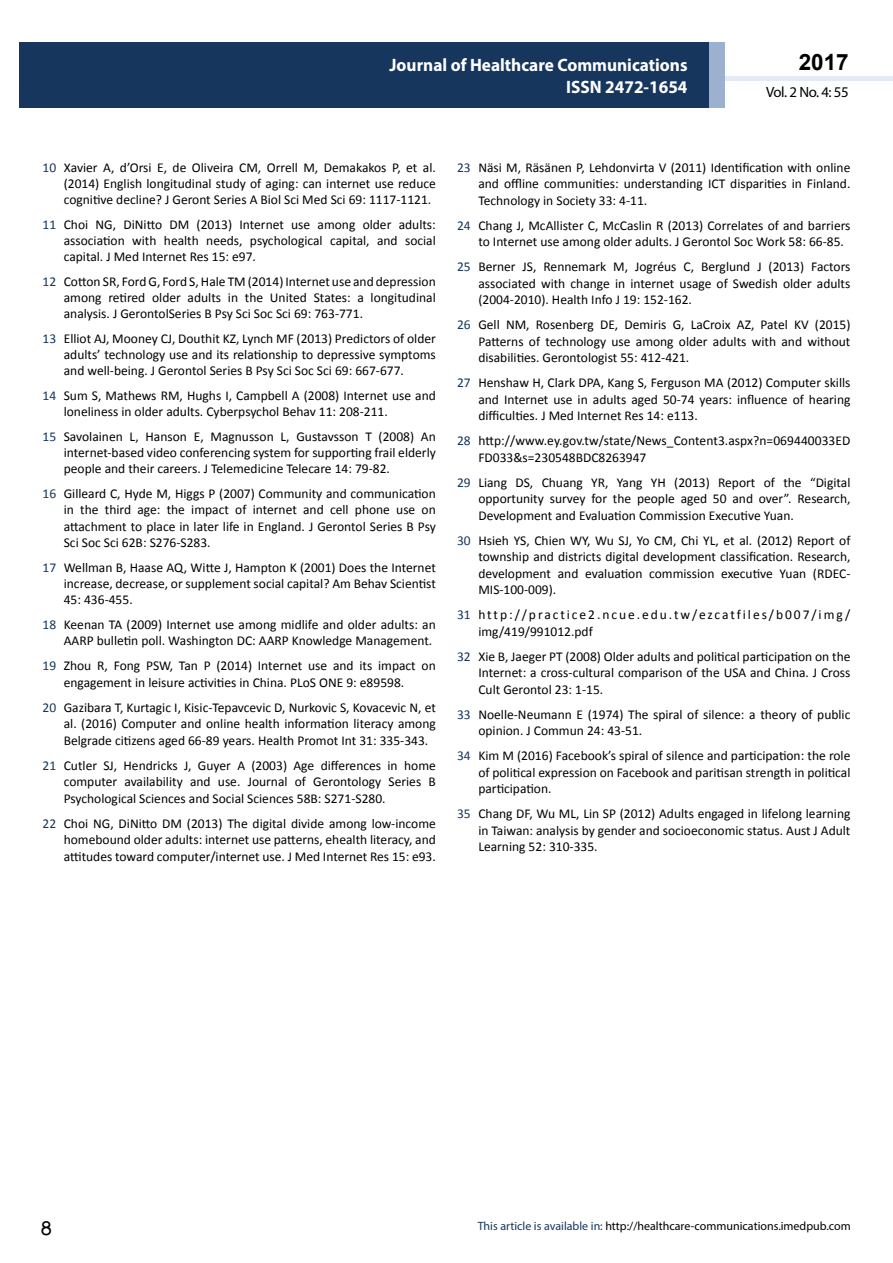
<style>
.page{position:relative;width:893px;height:1263px;background:#fff}
.page>*{position:absolute;margin:0;border:0;box-sizing:border-box;transform-origin:0 0}
.t1{font:25.5px "Tunga";color:#000}
.t2{font:700 22.5px "Arial";color:#000}
.t3{font:700 18px/21.6px "Myriad Pro";color:#fff;text-align:right;scale:.96 1}
.t4{font:14.85px "Myriad Pro";letter-spacing:-.03em;color:#000}
.t5{font:13.5px/16.5px "Calibri";color:#000;text-align:justify}
.t6{font:13.5px/16.5px "Calibri";letter-spacing:.145em;color:#000}
.t7{font:12px "Myriad Pro";color:#000}
.s1{color:#16365d}
</style>
<div class="page">
<div style="left:725px;top:76px;width:168px;height:5px;background:#e4ebf2"></div>
<div style="left:19px;top:42px;width:690px;height:66px;background:#16365d"></div>
<div style="left:709px;top:42px;width:16px;height:66px;background:#9bb1cf"></div>
<h3 class="t3" style="left:389px;top:54px;width:312px">Journal of Healthcare Communications<br>ISSN 2472-1654</h3>
<h3 class="t3" style="left:517px;top:53px;width:198px">ARCHIVOS DE MEDICINA<br>ISSN 1698-9 65</h3>
<h2 class="t2" style="left:799px;top:47px;width:52px">2017</h2>
<p class="t4" style="left:766px;top:83px;width:84px">Vol. 2 No. 4: 55</p>
<p class="t5" style="left:64px;top:159px;width:374px;text-indent:-21px"><span class="s1">10</span> Xavier A, d’Orsi E, de Oliveira CM, Orrell M, Demakakos P, et al. (2014) English longitudinal study of aging: can internet use reduce cognitive decline? J Geront Series A Biol Sci Med Sci 69: 1117-1121.</p>
<p class="t5" style="left:64px;top:216px;width:374px;text-indent:-21px"><span class="s1">11</span> Choi NG, DiNitto DM (2013) Internet use among older adults: association with health needs, psychological capital, and social capital. J Med Internet Res 15: e97.</p>
<p class="t5" style="left:64px;top:273px;width:374px;text-indent:-21px"><span class="s1">12</span> Cotton SR, Ford G, Ford S, Hale TM (2014) Internet use and depression among retired older adults in the United States: a longitudinal analysis. J GerontolSeries B Psy Sci Soc Sci 69: 763-771.</p>
<p class="t5" style="left:64px;top:330px;width:374px;text-indent:-21px"><span class="s1">13</span> Elliot AJ, Mooney CJ, Douthit KZ, Lynch MF (2013) Predictors of older adults’ technology use and its relationship to depressive symptoms and well-being. J Gerontol Series B Psy Sci Soc Sci 69: 667-677.</p>
<p class="t5" style="left:64px;top:388px;width:374px;text-indent:-21px"><span class="s1">14</span> Sum S, Mathews RM, Hughs I, Campbell A (2008) Internet use and loneliness in older adults. Cyberpsychol Behav 11: 208-211.</p>
<p class="t5" style="left:64px;top:428px;width:374px;text-indent:-21px"><span class="s1">15</span> Savolainen L, Hanson E, Magnusson L, Gustavsson T (2008) An internet-based video conferencing system for supporting frail elderly people and their careers. J Telemedicine Telecare 14: 79-82.</p>
<p class="t5" style="left:64px;top:486px;width:374px;text-indent:-21px"><span class="s1">16</span> Gilleard C, Hyde M, Higgs P (2007) Community and communication in the third age: the impact of internet and cell phone use on attachment to place in later life in England. J Gerontol Series B Psy Sci Soc Sci 62B: S276-S283.</p>
<p class="t5" style="left:64px;top:559px;width:374px;text-indent:-21px"><span class="s1">17</span> Wellman B, Haase AQ, Witte J, Hampton K (2001) Does the Internet increase, decrease, or supplement social capital? Am Behav Scientist 45: 436-455.</p>
<p class="t5" style="left:43px;top:616px;width:395px;text-align:right"><span class="s1">18</span> Keenan TA (2009) Internet use among midlife and older adults: an<br>AARP bulletin poll. Washington DC: AARP Knowledge Management.</p>
<p class="t5" style="left:64px;top:658px;width:374px;text-indent:-21px"><span class="s1">19</span> Zhou R, Fong PSW, Tan P (2014) Internet use and its impact on engagement in leisure activities in China. PLoS ONE 9: e89598.</p>
<p class="t5" style="left:64px;top:699px;width:374px;text-indent:-21px"><span class="s1">20</span> Gazibara T, Kurtagic I, Kisic-Tepavcevic D, Nurkovic S, Kovacevic N, et al. (2016) Computer and online health information literacy among Belgrade citizens aged 66-89 years. Health Promot Int 31: 335-343.</p>
<p class="t5" style="left:64px;top:757px;width:374px;text-indent:-21px"><span class="s1">21</span> Cutler SJ, Hendricks J, Guyer A (2003) Age differences in home computer availability and use. Journal of Gerontology Series B Psychological Sciences and Social Sciences 58B: S271-S280.</p>
<p class="t5" style="left:64px;top:815px;width:374px;text-indent:-21px"><span class="s1">22</span> Choi NG, DiNitto DM (2013) The digital divide among low-income homebound older adults: internet use patterns, ehealth literacy, and attitudes toward computer/internet use. J Med Internet Res 15: e93.</p>
<p class="t5" style="left:478px;top:159px;width:374px;text-indent:-21px"><span class="s1">23</span> Näsi M, Räsänen P, Lehdonvirta V (2011) Identification with online and offline communities: understanding ICT disparities in Finland.<br>Technology in Society 33: 4-11.</p>
<p class="t5" style="left:478px;top:217px;width:374px;text-indent:-21px"><span class="s1">24</span> Chang J, McAllister C, McCaslin R (2013) Correlates of and barriers to Internet use among older adults. J Gerontol Soc Work 58: 66-85.</p>
<p class="t5" style="left:478px;top:258px;width:374px;text-indent:-21px"><span class="s1">25</span> Berner JS, Rennemark M, Jogréus C, Berglund J (2013) Factors associated with change in internet usage of Swedish older adults (2004-2010). Health Info J 19: 152-162.</p>
<p class="t5" style="left:478px;top:316px;width:374px;text-indent:-21px"><span class="s1">26</span> Gell NM, Rosenberg DE, Demiris G, LaCroix AZ, Patel KV (2015)<br>Patterns of technology use among older adults with and without disabilities. Gerontologist 55: 412-421.</p>
<p class="t5" style="left:478px;top:374px;width:374px;text-indent:-21px"><span class="s1">27</span> Henshaw H, Clark DPA, Kang S, Ferguson MA (2012) Computer skills and Internet use in adults aged 50-74 years: influence of hearing difficulties. J Med Internet Res 14: e113.</p>
<p class="t5" style="left:478px;top:432px;width:374px;text-indent:-21px"><span class="s1">28</span> http://www.ey.gov.tw/state/News_Content3.aspx?n=069440033ED<br>FD033&amp;s=230548BDC8263947</p>
<p class="t5" style="left:478px;top:474px;width:374px;text-indent:-21px"><span class="s1">29</span> Liang DS, Chuang YR, Yang YH (2013) Report of the “Digital opportunity survey for the people aged 50 and over”. Research, Development and Evaluation Commission Executive Yuan.</p>
<p class="t5" style="left:478px;top:532px;width:374px;text-indent:-21px"><span class="s1">30</span> Hsieh YS, Chien WY, Wu SJ, Yo CM, Chi YL, et al. (2012) Report of township and districts digital development classification. Research, development and evaluation commission executive Yuan (RDEC-MIS-100-009).</p>
<p class="t6" style="left:478px;top:606px;width:373px;text-indent:-21px"><span class="s1">31</span> http://practice2.ncue.edu.tw/ezcatfiles/b007/img/ img/419/991012.pdf</p>
<p class="t5" style="left:478px;top:648px;width:374px;text-indent:-21px"><span class="s1">32</span> Xie B, Jaeger PT (2008) Older adults and political participation on the Internet: a cross-cultural comparison of the USA and China. J Cross Cult Gerontol 23: 1-15.</p>
<p class="t5" style="left:478px;top:706px;width:374px;text-indent:-21px"><span class="s1">33</span> Noelle-Neumann E (1974) The spiral of silence: a theory of public opinion. J Commun 24: 43-51.</p>
<p class="t5" style="left:478px;top:747px;width:374px;text-indent:-21px"><span class="s1">34</span> Kim M (2016) Facebook’s spiral of silence and participation: the role of political expression on Facebook and paritisan strength in political participation.</p>
<p class="t5" style="left:478px;top:805px;width:374px;text-indent:-21px"><span class="s1">35</span> Chang DF, Wu ML, Lin SP (2012) Adults engaged in lifelong learning in Taiwan: analysis by gender and socioeconomic status. Aust J Adult Learning 52: 310-335.</p>
<h1 class="t1" style="left:41px;top:1211px;width:13px">8</h1>
<p class="t7" style="left:478px;top:1218px;width:375px"><span class="s1">This article is available in:</span> http://healthcare-communications.imedpub.com</p>
</div>
